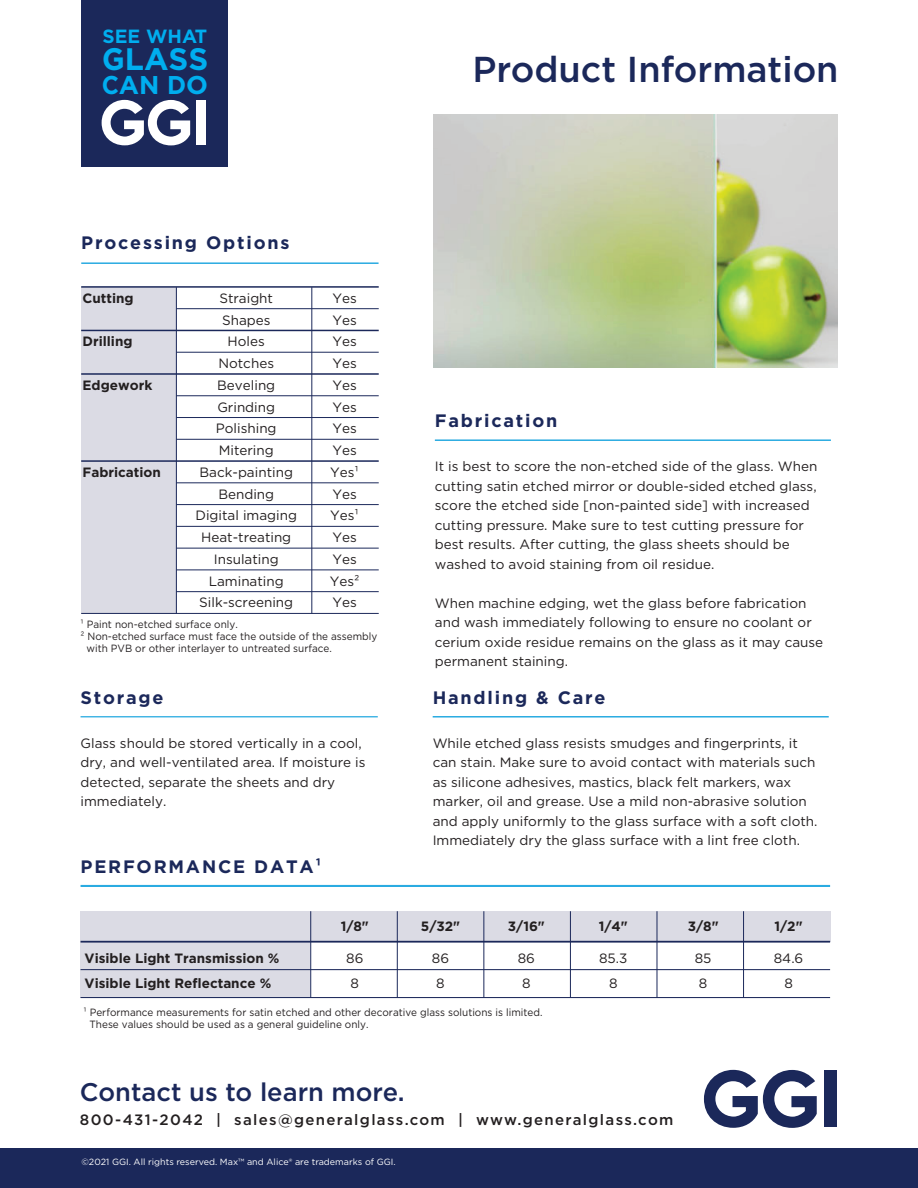
<style>
.page{position:relative;width:918px;height:1188px;background:#fff}
.page>*{position:absolute;margin:0;border:0;box-sizing:border-box;transform-origin:0 0}
.t1{font:500 36px "Gotham";color:#1b285a}
.t2{font:700 31.05px "Gotham";color:#00aeef;scale:.93 1}
.t3{font:700 25.65px "Gotham";color:#00aeef;scale:.91 1}
.t4{font:500 25.5px "Gotham";color:#1b285a}
.t5{font:700 19.05px "Gotham";color:#00aeef}
.t6{font:700 18px "Gotham";letter-spacing:.1em;color:#1b285a}
.t7{font:500 15px "Gotham";letter-spacing:.09em;color:#231f20}
.t8{font:13.5px/19.5px "Gotham";color:#231f20}
.t9{font:700 13.5px "Gotham";color:#231f20}
.t10{font:10.5px/12px "Gotham";color:#231f20;scale:.95 1}
.t11{font:9px "Gotham";color:#fff}
</style>
<div class="page">
<div style="left:0;top:1148px;width:918px;height:40px;background:#1b285a"></div>
<div style="left:825px;top:1070px;width:12px;height:57px;background:#1b285a"></div>
<svg style="left:704px;top:1070px;width:113px;height:58px"></svg>
<div style="left:81px;top:0;width:147px;height:167px;background:#1b285a"></div>
<div style="left:197px;top:100px;width:9px;height:44px;background:#fff"></div>
<svg style="left:102px;top:100px;width:88px;height:45px"></svg>
<img style="left:433px;top:114px;width:405px;height:253px">
<hr style="left:435px;top:439px;width:396px;height:2px;background:#2aabe1">
<hr style="left:81px;top:262px;width:298px;height:2px;background:#2aabe1">
<div style="left:81px;top:287px;width:95px;height:326px;background:#dbdbe4"></div>
<hr style="left:81px;top:286px;width:298px;height:2px;background:#1b285a">
<hr style="left:176px;top:308px;width:203px;height:1px;background:#1b285a">
<hr style="left:81px;top:330px;width:298px;height:1px;background:#1b285a">
<hr style="left:176px;top:352px;width:203px;height:1px;background:#1b285a">
<hr style="left:81px;top:373px;width:298px;height:2px;background:#1b285a">
<hr style="left:176px;top:395px;width:203px;height:1px;background:#1b285a">
<hr style="left:176px;top:417px;width:203px;height:1px;background:#1b285a">
<hr style="left:176px;top:439px;width:203px;height:1px;background:#1b285a">
<hr style="left:81px;top:460px;width:298px;height:2px;background:#1b285a">
<hr style="left:176px;top:482px;width:203px;height:1px;background:#1b285a">
<hr style="left:176px;top:504px;width:203px;height:1px;background:#1b285a">
<hr style="left:176px;top:526px;width:203px;height:1px;background:#1b285a">
<hr style="left:176px;top:548px;width:203px;height:1px;background:#1b285a">
<hr style="left:176px;top:570px;width:203px;height:1px;background:#1b285a">
<hr style="left:176px;top:591px;width:203px;height:1px;background:#1b285a">
<hr style="left:176px;top:287px;width:1px;height:326px;background:#1b285a">
<hr style="left:311px;top:287px;width:1px;height:326px;background:#1b285a">
<hr style="left:81px;top:613px;width:298px;height:1px;background:#1b285a">
<div style="left:81px;top:911px;width:749px;height:31px;background:#dbdbe4"></div>
<div style="left:81px;top:911px;width:229px;height:87px;background:#dbdbe4"></div>
<hr style="left:81px;top:885px;width:749px;height:2px;background:#2aabe1">
<hr style="left:743px;top:911px;width:1px;height:87px;background:#1b285a">
<hr style="left:657px;top:911px;width:1px;height:87px;background:#1b285a">
<hr style="left:570px;top:911px;width:1px;height:87px;background:#1b285a">
<hr style="left:483px;top:911px;width:1px;height:87px;background:#1b285a">
<hr style="left:397px;top:911px;width:1px;height:87px;background:#1b285a">
<hr style="left:310px;top:911px;width:1px;height:87px;background:#1b285a">
<hr style="left:81px;top:941px;width:749px;height:2px;background:#1b285a">
<hr style="left:81px;top:969px;width:749px;height:1px;background:#1b285a">
<hr style="left:81px;top:997px;width:749px;height:1px;background:#1b285a">
<hr style="left:81px;top:716px;width:297px;height:1px;background:#2aabe1">
<hr style="left:433px;top:716px;width:396px;height:2px;background:#2aabe1">
<h3 class="t5" style="left:102px;top:24px;width:106px">SEE WHAT</h3>
<h2 class="t2" style="left:102px;top:39px;width:116px">GLASS</h2>
<h3 class="t3" style="left:102px;top:68px;width:118px">CAN DO</h3>
<h1 class="t1" style="left:472px;top:46px;width:368px">Product Information</h1>
<h3 class="t6" style="left:81px;top:231px;width:210px">Processing Options</h3>
<p class="t9" style="left:83px;top:289px;width:53px">Cutting</p>
<p class="t8" style="left:219px;top:288px;width:55px">Straight</p>
<p class="t8" style="left:332px;top:288px;width:26px">Yes</p>
<p class="t8" style="left:222px;top:310px;width:50px">Shapes</p>
<p class="t8" style="left:332px;top:310px;width:26px">Yes</p>
<p class="t9" style="left:83px;top:333px;width:52px">Drilling</p>
<p class="t8" style="left:228px;top:332px;width:39px">Holes</p>
<p class="t8" style="left:332px;top:332px;width:26px">Yes</p>
<p class="t8" style="left:218px;top:353px;width:57px">Notches</p>
<p class="t8" style="left:332px;top:353px;width:26px">Yes</p>
<p class="t9" style="left:83px;top:376px;width:71px">Edgework</p>
<p class="t8" style="left:217px;top:375px;width:60px">Beveling</p>
<p class="t8" style="left:332px;top:375px;width:26px">Yes</p>
<p class="t8" style="left:217px;top:397px;width:59px">Grinding</p>
<p class="t8" style="left:332px;top:397px;width:26px">Yes</p>
<p class="t8" style="left:216px;top:419px;width:62px">Polishing</p>
<p class="t8" style="left:332px;top:419px;width:26px">Yes</p>
<p class="t8" style="left:219px;top:440px;width:57px">Mitering</p>
<p class="t8" style="left:332px;top:440px;width:26px">Yes</p>
<p class="t9" style="left:83px;top:463px;width:80px">Fabrication</p>
<p class="t8" style="left:200px;top:462px;width:95px">Back-painting</p>
<p class="t8" style="left:330px;top:462px;width:30px">Yes1</p>
<p class="t8" style="left:218px;top:484px;width:57px">Bending</p>
<p class="t8" style="left:332px;top:484px;width:26px">Yes</p>
<p class="t8" style="left:196px;top:506px;width:103px">Digital imaging</p>
<p class="t8" style="left:330px;top:506px;width:30px">Yes1</p>
<p class="t8" style="left:201px;top:527px;width:92px">Heat-treating</p>
<p class="t8" style="left:332px;top:527px;width:26px">Yes</p>
<p class="t8" style="left:214px;top:549px;width:66px">Insulating</p>
<p class="t8" style="left:332px;top:549px;width:26px">Yes</p>
<p class="t8" style="left:209px;top:571px;width:76px">Laminating</p>
<p class="t8" style="left:330px;top:571px;width:31px">Yes2</p>
<p class="t8" style="left:199px;top:593px;width:95px">Silk-screening</p>
<p class="t8" style="left:332px;top:593px;width:26px">Yes</p>
<p class="t10" style="left:81px;top:618px;width:167px">1 Paint non-etched surface only.</p>
<p class="t10" style="left:81px;top:630px;width:314px">2 Non-etched surface must face the outside of the assembly</p>
<p class="t10" style="left:87px;top:642px;width:260px">with PVB or other interlayer to untreated surface.</p>
<h3 class="t6" style="left:81px;top:686px;width:85px">Storage</h3>
<p class="t8" style="left:81px;top:733px;width:286px">Glass should be stored vertically in a cool, dry, and well-ventilated area. If moisture is detected, separate the sheets and dry immediately.</p>
<h3 class="t6" style="left:81px;top:855px;width:242px">PERFORMANCE DATA1</h3>
<h3 class="t6" style="left:435px;top:409px;width:124px">Fabrication</h3>
<p class="t8" style="left:435px;top:456px;width:384px">It is best to score the non-etched side of the glass. When cutting satin etched mirror or double-sided etched glass, score the etched side [non-painted side] with increased cutting pressure. Make sure to test cutting pressure for best results. After cutting, the glass sheets should be washed to avoid staining from oil residue.</p>
<p class="t8" style="left:435px;top:593px;width:390px">When machine edging, wet the glass before fabrication and wash immediately following to ensure no coolant or cerium oxide residue remains on the glass as it may cause permanent staining.</p>
<h3 class="t6" style="left:433px;top:686px;width:174px">Handling &amp; Care</h3>
<p class="t8" style="left:433px;top:733px;width:386px">While etched glass resists smudges and fingerprints, it can stain. Make sure to avoid contact with materials such as silicone adhesives, mastics, black felt markers, wax marker, oil and grease. Use a mild non-abrasive solution and apply uniformly to the glass surface with a soft cloth.<br>Immediately dry the glass surface with a lint free cloth.</p>
<p class="t9" style="left:341px;top:917px;width:30px">1/8"</p>
<p class="t9" style="left:421px;top:917px;width:41px">5/32"</p>
<p class="t9" style="left:508px;top:917px;width:39px">3/16"</p>
<p class="t9" style="left:599px;top:917px;width:31px">1/4"</p>
<p class="t9" style="left:688px;top:917px;width:33px">3/8"</p>
<p class="t9" style="left:774px;top:917px;width:30px">1/2"</p>
<p class="t9" style="left:85px;top:949px;width:196px">Visible Light Transmission %</p>
<p class="t8" style="left:346px;top:948px;width:19px">86</p>
<p class="t8" style="left:432px;top:948px;width:19px">86</p>
<p class="t8" style="left:518px;top:948px;width:19px">86</p>
<p class="t8" style="left:599px;top:948px;width:30px">85.3</p>
<p class="t8" style="left:695px;top:948px;width:18px">85</p>
<p class="t8" style="left:774px;top:948px;width:31px">84.6</p>
<p class="t9" style="left:85px;top:975px;width:188px">Visible Light Reflectance %</p>
<p class="t8" style="left:351px;top:974px;width:10px">8</p>
<p class="t8" style="left:436px;top:974px;width:10px">8</p>
<p class="t8" style="left:522px;top:974px;width:10px">8</p>
<p class="t8" style="left:609px;top:974px;width:10px">8</p>
<p class="t8" style="left:699px;top:974px;width:10px">8</p>
<p class="t8" style="left:784px;top:974px;width:10px">8</p>
<p class="t10" style="left:90px;top:1006px;width:478px;text-indent:-6px">1 Performance measurements for satin etched and other decorative glass solutions is limited.<br>These values should be used as a general guideline only.</p>
<h3 class="t4" style="left:80px;top:1075px;width:326px">Contact us to learn more.</h3>
<p class="t7" style="left:80px;top:1110px;width:595px">800-431-2042 | sales@generalglass.com | www.generalglass.com</p>
<p class="t11" style="left:81px;top:1156px;width:316px">©2021 GGI. All rights reserved. Max™ and Alice® are trademarks of GGI.</p>
</div>
